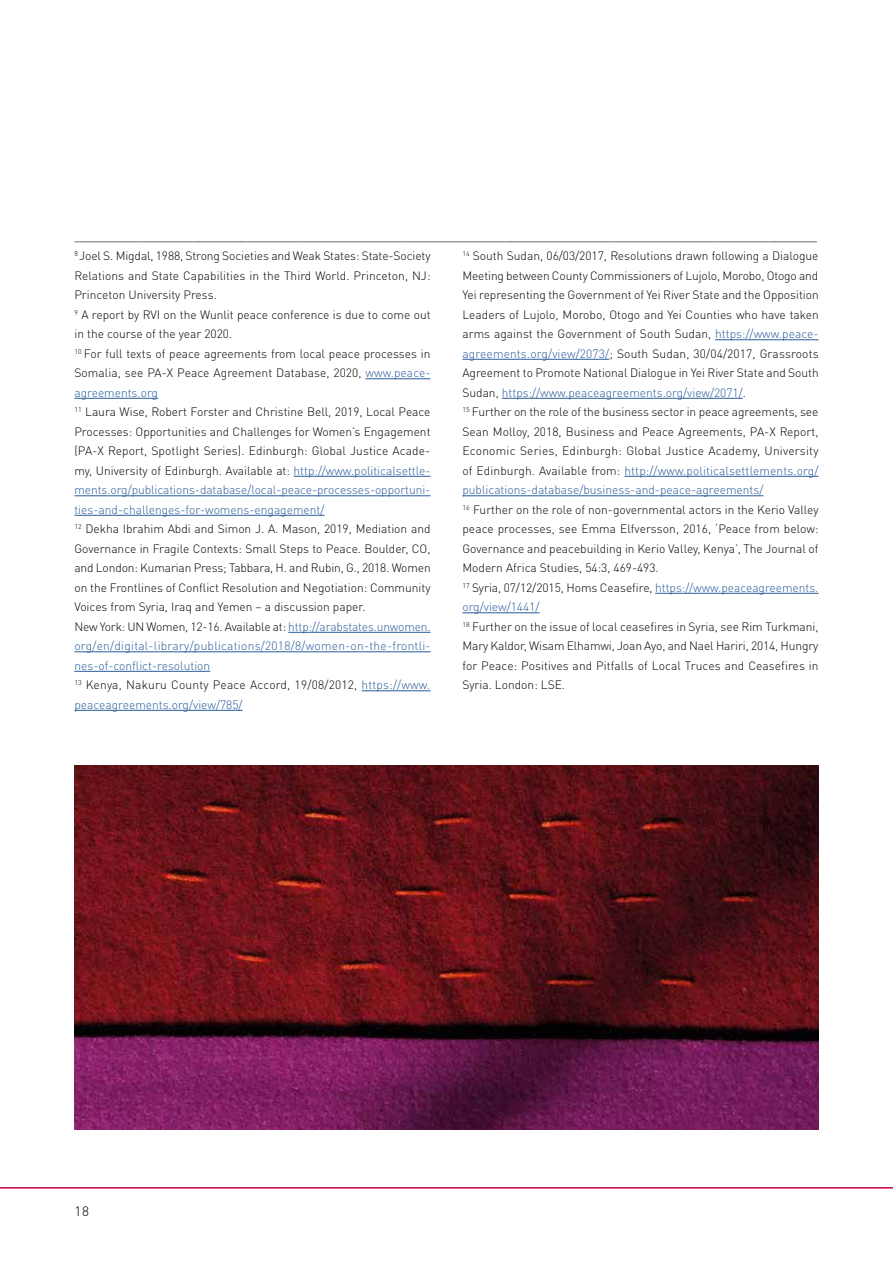
<style>
.page{position:relative;width:893px;height:1263px;background:#fff}
.page>*{position:absolute;margin:0;border:0;box-sizing:border-box;transform-origin:0 0}
.t1{font:300 13.5px "DIN Pro";color:#020203}
.t2{font:300 13.5px "DIN Pro";color:#000}
.t3{font:300 12px/19.5px "DIN Pro";color:#020203}
.s1{color:#275b9b}
</style>
<div class="page">
<hr style="left:0;top:1187px;width:893px;height:1px;background:#c2063b">
<hr style="left:365px;top:378px;width:66px;height:1px;background:#275b9b">
<hr style="left:74px;top:398px;width:84px;height:1px;background:#275b9b">
<hr style="left:294px;top:476px;width:137px;height:1px;background:#275b9b">
<hr style="left:74px;top:495px;width:357px;height:1px;background:#275b9b">
<hr style="left:74px;top:515px;width:251px;height:1px;background:#275b9b">
<hr style="left:288px;top:632px;width:143px;height:1px;background:#275b9b">
<hr style="left:74px;top:651px;width:357px;height:1px;background:#275b9b">
<hr style="left:74px;top:671px;width:136px;height:1px;background:#275b9b">
<hr style="left:362px;top:690px;width:69px;height:1px;background:#275b9b">
<hr style="left:74px;top:710px;width:169px;height:1px;background:#275b9b">
<hr style="left:715px;top:339px;width:104px;height:1px;background:#275b9b">
<hr style="left:462px;top:359px;width:147px;height:1px;background:#275b9b">
<hr style="left:502px;top:398px;width:241px;height:1px;background:#275b9b">
<hr style="left:624px;top:476px;width:195px;height:1px;background:#275b9b">
<hr style="left:462px;top:495px;width:301px;height:1px;background:#275b9b">
<hr style="left:655px;top:593px;width:164px;height:1px;background:#275b9b">
<hr style="left:462px;top:612px;width:77px;height:1px;background:#275b9b">
<img style="left:74px;top:765px;width:745px;height:364px">
<p class="t1" style="left:74px;top:224px;width:744px">___________________________________________________________________________________________________________</p>
<p class="t3" style="left:74px;top:245px;width:358px"><sup>8</sup> Joel S. Migdal, 1988, Strong Societies and Weak States: State-Society Relations and State Capabilities in the Third World. Princeton, NJ:<br>Princeton University Press.<br><sup>9</sup> A report by RVI on the Wunlit peace conference is due to come out in the course of the year 2020.<br><sup>10</sup> For full texts of peace agreements from local peace processes in Somalia, see PA-X Peace Agreement Database, 2020, <span class="s1">www.peace&shy;agreements.org<br></span><sup>11</sup> Laura Wise, Robert Forster and Christine Bell, 2019, Local Peace Processes: Opportunities and Challenges for Women’s Engagement (PA-X Report, Spotlight Series). Edinburgh: Global Justice Acade&shy;my, University of Edinburgh. Available at: <span class="s1">http://www.politicalsettle&shy;ments.org/publications-database/local-peace-processes-opportuni&shy;ties-and-challenges-for-womens-engagement/<br></span><sup>12</sup> Dekha Ibrahim Abdi and Simon J. A. Mason, 2019, Mediation and Governance in Fragile Contexts: Small Steps to Peace. Boulder, CO, and London: Kumarian Press; Tabbara, H. and Rubin, G., 2018. Women on the Frontlines of Conflict Resolution and Negotiation: Community Voices from Syria, Iraq and Yemen – a discussion paper.<br>New York: UN Women, 12-16. Available at: <span class="s1">http://arabstates.unwomen. org/en/digital-library/publications/2018/8/women-on-the-frontli&shy;nes-of-conflict-resolution<br></span><sup>13</sup> Kenya, Nakuru County Peace Accord, 19/08/2012, <span class="s1">https://www. peaceagreements.org/view/785/</span></p>
<p class="t3" style="left:462px;top:245px;width:358px"><sup>14</sup> South Sudan, 06/03/2017, Resolutions drawn following a Dialogue Meeting between County Commissioners of Lujolo, Morobo, Otogo and Yei representing the Government of Yei River State and the Opposition Leaders of Lujolo, Morobo, Otogo and Yei Counties who have taken arms against the Government of South Sudan, <span class="s1">https://www.peace&shy;agreements.org/view/2073/</span>; South Sudan, 30/04/2017, Grassroots Agreement to Promote National Dialogue in Yei River State and South Sudan, <span class="s1">https://www.peaceagreements.org/view/2071/</span>.<br><sup>15</sup> Further on the role of the business sector in peace agreements, see Sean Molloy, 2018, Business and Peace Agreements, PA-X Report, Economic Series, Edinburgh: Global Justice Academy, University of Edinburgh. Available from: <span class="s1">http://www.politicalsettlements.org/ publications-database/business-and-peace-agreements/<br></span><sup>16</sup> Further on the role of non-governmental actors in the Kerio Valley peace processes, see Emma Elfversson, 2016, ‘Peace from below:<br>Governance and peacebuilding in Kerio Valley, Kenya’, The Journal of Modern Africa Studies, 54:3, 469-493.<br><sup>17</sup> Syria, 07/12/2015, Homs Ceasefire, <span class="s1">https://www.peaceagreements. org/view/1441/<br></span><sup>18</sup> Further on the issue of local ceasefires in Syria, see Rim Turkmani, Mary Kaldor, Wisam Elhamwi, Joan Ayo, and Nael Hariri, 2014, Hungry for Peace: Positives and Pitfalls of Local Truces and Ceasefires in Syria. London: LSE.</p>
<p class="t2" style="left:74px;top:1200px;width:16px">18</p>
</div>
